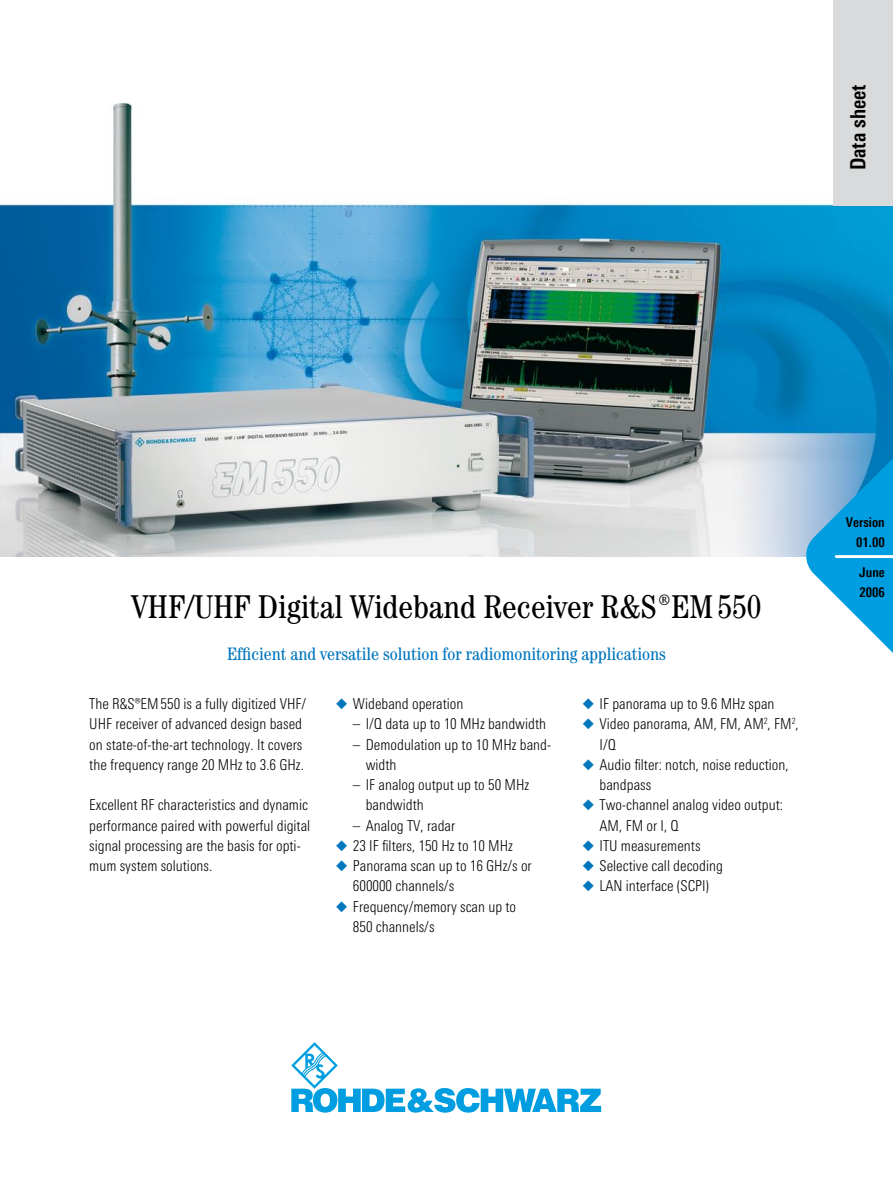
<style>
.page{position:relative;width:893px;height:1191px;background:#fff}
.page>*{position:absolute;margin:0;border:0;box-sizing:border-box;transform-origin:0 0}
.t1{font:condensed 33px "Century";color:#000}
.t2{font:700 21px "RS Univers Cond";color:#000}
.t3{font:condensed 18px "Century";color:#0076bd}
.t4{font:300 15px/20.2px "RS Univers Cond";color:#000}
.t5{font:700 13.5px/20.2px "RS Univers Cond";color:#000;text-align:right}
.s1{color:#0076bd}
</style>
<div class="page">
<img style="left:0;top:102px;width:893px;height:454px">
<svg style="left:804px;top:446px;width:89px;height:207px"></svg>
<hr style="left:836px;top:555px;width:57px;height:3px;background:#fff">
<svg style="left:291px;top:1042px;width:310px;height:70px"></svg>
<div style="left:833px;top:0;width:60px;height:206px;background:#d9dadb"></div>
<h2 class="t2" style="left:846px;top:170px;width:87px;rotate:-90deg">Data sheet</h2>
<h1 class="t1" style="left:131px;top:587px;width:632px">VHF/UHF Digital Wideband Receiver ¸EM550</h1>
<p class="t3" style="left:227px;top:643px;width:440px">Efficient and versatile solution for radiomonitoring applications</p>
<p class="t4" style="left:89px;top:693px;width:218px">The R&amp;S®EM550 is a fully digitized VHF/ UHF receiver of advanced design based on state-of-the-art technology. It covers the frequency range 20 MHz to 3.6 GHz.</p>
<p class="t4" style="left:89px;top:795px;width:223px">Excellent RF characteristics and dynamic performance paired with powerful digital signal processing are the basis for opti&shy;mum system solutions.</p>
<p class="t4" style="left:336px;top:693px;width:129px"><span class="s1">◆</span> Wideband operation</p>
<p class="t4" style="left:353px;top:714px;width:195px">– I/Q data up to 10 MHz bandwidth</p>
<p class="t4" style="left:366px;top:734px;width:187px;text-indent:-13px">– Demodulation up to 10 MHz band&shy;width</p>
<p class="t4" style="left:366px;top:774px;width:165px;text-indent:-13px">– IF analog output up to 50 MHz bandwidth</p>
<p class="t4" style="left:353px;top:815px;width:104px">– Analog TV, radar</p>
<p class="t4" style="left:336px;top:835px;width:179px"><span class="s1">◆</span> 23 IF filters, 150 Hz to 10 MHz</p>
<p class="t4" style="left:353px;top:855px;width:180px;text-indent:-17px"><span class="s1">◆</span> Panorama scan up to 16 GHz/s or<br>600000 channels/s</p>
<p class="t4" style="left:353px;top:896px;width:165px;text-indent:-17px"><span class="s1">◆</span> Frequency/memory scan up to<br>850 channels/s</p>
<p class="t4" style="left:583px;top:693px;width:193px"><span class="s1">◆</span> IF panorama up to 9.6 MHz span</p>
<p class="t4" style="left:600px;top:714px;width:201px;text-indent:-17px"><span class="s1">◆</span> Video panorama, AM, FM, AM<sup>2</sup>, FM<sup>2</sup>,<br>I/Q</p>
<p class="t4" style="left:600px;top:754px;width:191px;text-indent:-17px"><span class="s1">◆</span> Audio filter: notch, noise reduction, bandpass</p>
<p class="t4" style="left:600px;top:795px;width:185px;text-indent:-17px"><span class="s1">◆</span> Two-channel analog video output:<br>AM, FM or I, Q</p>
<p class="t4" style="left:583px;top:835px;width:119px"><span class="s1">◆</span> ITU measurements</p>
<p class="t4" style="left:583px;top:855px;width:142px"><span class="s1">◆</span> Selective call decoding</p>
<p class="t4" style="left:583px;top:876px;width:128px"><span class="s1">◆</span> LAN interface (SCPI)</p>
<p class="t5" style="left:846px;top:511px;width:40px">Version<br>01.00</p>
<p class="t5" style="left:859px;top:562px;width:27px;text-align:left">June<br>2006</p>
</div>
